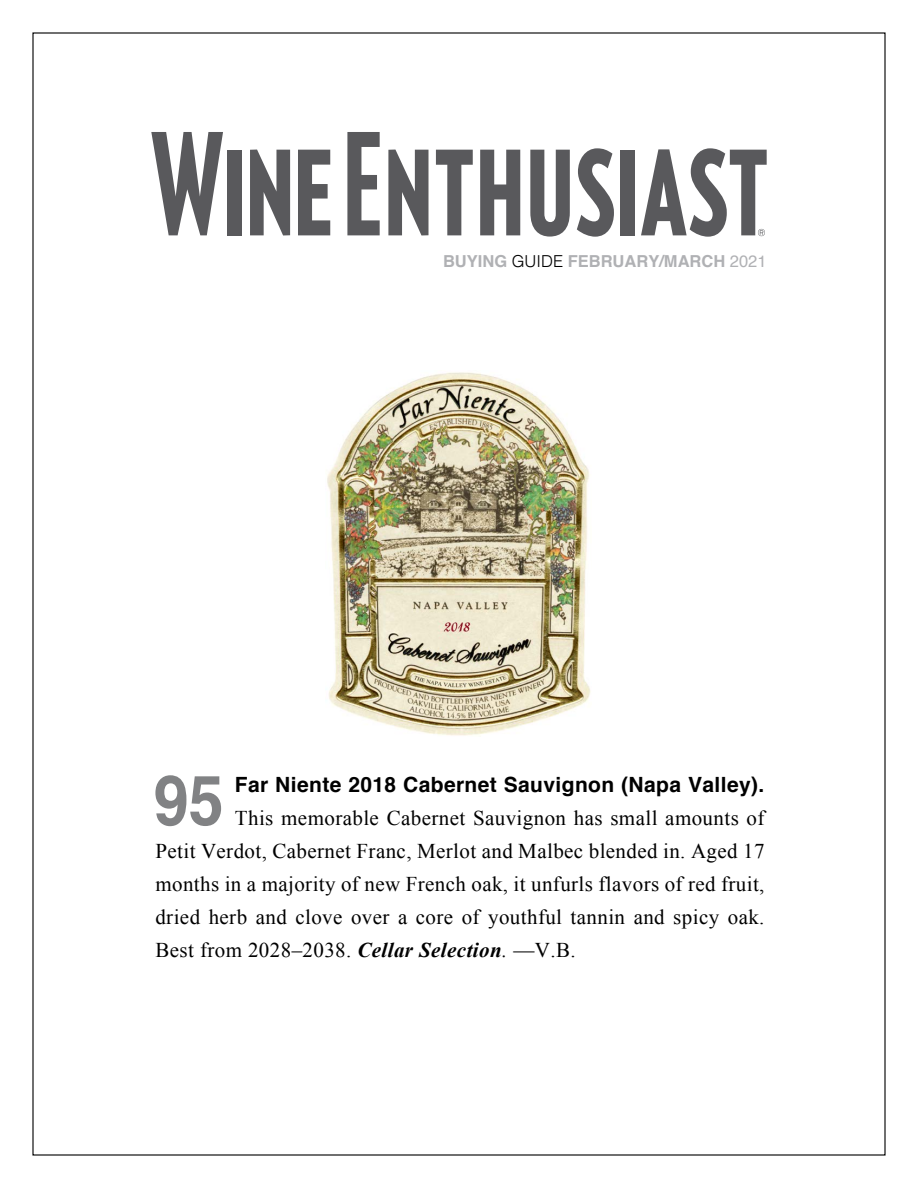
<style>
.page{position:relative;width:918px;height:1188px;background:#fff}
.page>*{position:absolute;margin:0;border:0;box-sizing:border-box;transform-origin:0 0}
.t1{font:700 69.3px "Helvetica";color:#818284;scale:.91 1}
.t2{font:21px/33px "Times New Roman";letter-spacing:.02em;color:#000;text-align:justify}
.t3{font:700 21px "Helvetica";letter-spacing:.02em;color:#000}
.t4{font:700 16.5px "Helvetica";color:#b0b1b4}
.s1{font-weight:300;color:#000}
.s2{font-weight:400}
.s3{font-weight:700;font-style:italic}
.s4{font-style:italic}
</style>
<div class="page">
<img style="left:327px;top:372px;width:264px;height:364px">
<svg style="left:151px;top:132px;width:72px;height:103px"></svg>
<div style="left:227px;top:150px;width:14px;height:85px;background:#59595c"></div>
<svg style="left:250px;top:150px;width:40px;height:85px"></svg>
<svg style="left:298px;top:150px;width:32px;height:85px"></svg>
<svg style="left:347px;top:132px;width:33px;height:103px"></svg>
<svg style="left:388px;top:150px;width:41px;height:85px"></svg>
<svg style="left:436px;top:150px;width:37px;height:85px"></svg>
<svg style="left:480px;top:150px;width:40px;height:85px"></svg>
<svg style="left:530px;top:150px;width:40px;height:87px"></svg>
<svg style="left:577px;top:148px;width:37px;height:89px"></svg>
<div style="left:621px;top:150px;width:14px;height:85px;background:#59595c"></div>
<svg style="left:641px;top:148px;width:126px;height:89px"></svg>
<p class="t4" style="left:443px;top:248px;width:325px">BUYING <span class="s1">GUIDE</span> FEBRUARY/MARCH <span class="s2">2021</span></p>
<h1 class="t1" style="left:154px;top:744px;width:78px">95</h1>
<p class="t3" style="left:235px;top:768px;width:531px">Far Niente 2018 Cabernet Sauvignon (Napa Valley).</p>
<p class="t2" style="left:155px;top:801px;width:611px;text-indent:80px">This memorable Cabernet Sauvignon has small amounts of Petit Verdot, Cabernet Franc, Merlot and Malbec blended in. Aged 17 months in a majority of new French oak, it unfurls flavors of red fruit, dried herb and clove over a core of youthful tannin and spicy oak.<br>Best from 2028–2038. <span class="s3">Cellar Selection</span><span class="s4">.</span> —V.B.</p>
</div>
